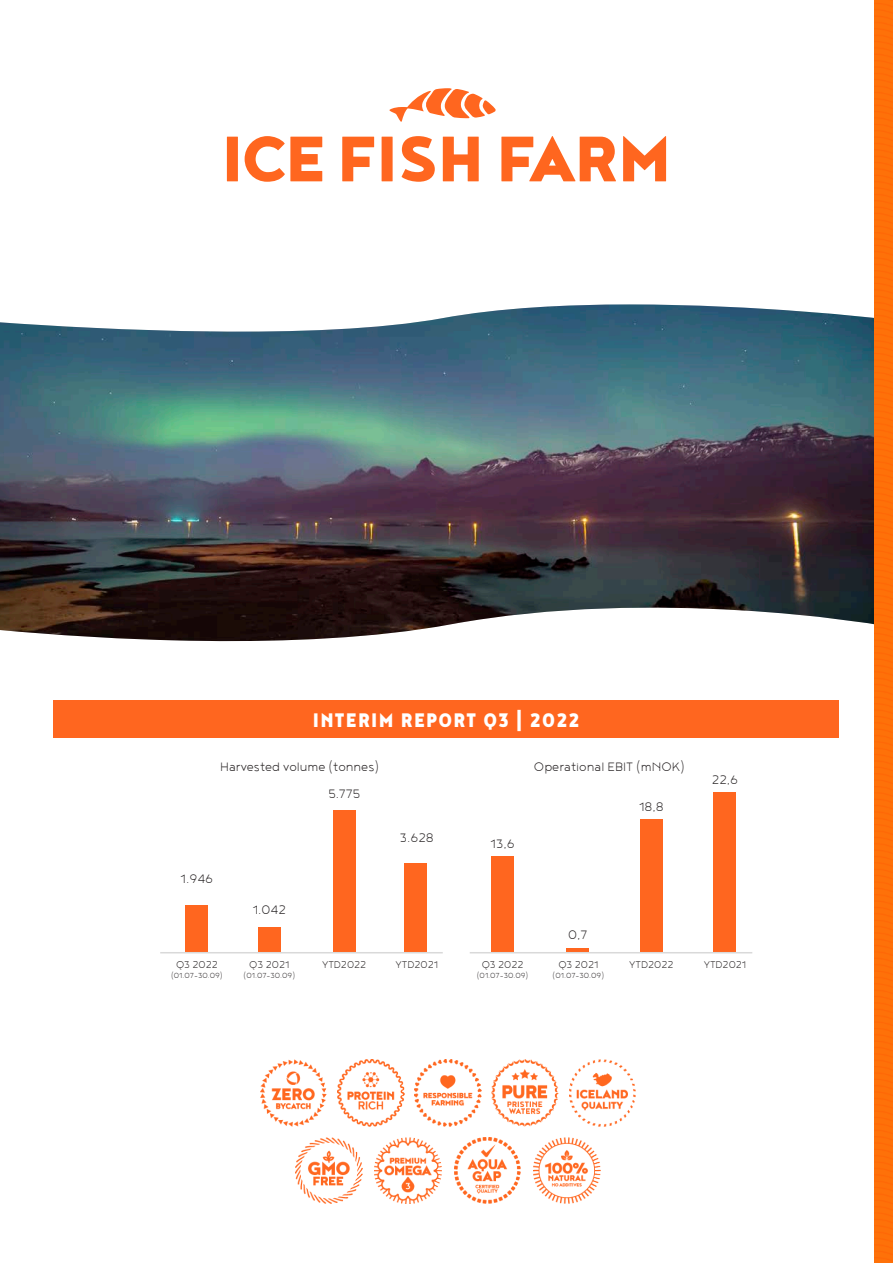
<style>
.page{position:relative;width:893px;height:1263px;background:#fff}
.page>*{position:absolute;margin:0;border:0;box-sizing:border-box;transform-origin:0 0}
.Heading_1{font:900 24px "Noyh Geometric Slim";letter-spacing:.055em;color:#fff}
.t1{font:300 15px "Noyh W01";color:#231f20}
.t2{font:300 12px "Noyh W01";color:#231f20}
.t3{font:300 9px "Noyh W01";color:#231f20}
</style>
<div class="page">
<svg style="left:389px;top:88px;width:107px;height:34px"></svg>
<div style="left:227px;top:137px;width:11px;height:44px;background:#ff661f"></div>
<svg style="left:245px;top:136px;width:77px;height:46px"></svg>
<svg style="left:342px;top:137px;width:32px;height:44px"></svg>
<div style="left:382px;top:137px;width:11px;height:44px;background:#ff661f"></div>
<svg style="left:402px;top:136px;width:33px;height:46px"></svg>
<svg style="left:443px;top:137px;width:36px;height:44px"></svg>
<svg style="left:501px;top:136px;width:115px;height:45px"></svg>
<svg style="left:623px;top:136px;width:43px;height:45px"></svg>
<div style="left:54px;top:700px;width:785px;height:37px;background:#ff661f"></div>
<img style="left:337px;top:1060px;width:67px;height:66px">
<img style="left:415px;top:1060px;width:66px;height:66px">
<img style="left:492px;top:1060px;width:66px;height:66px">
<img style="left:375px;top:1137px;width:67px;height:67px">
<img style="left:454px;top:1137px;width:67px;height:67px">
<img style="left:296px;top:1137px;width:66px;height:66px">
<img style="left:534px;top:1137px;width:66px;height:67px">
<img style="left:260px;top:1060px;width:67px;height:66px">
<img style="left:569px;top:1060px;width:67px;height:66px">
<img style="left:0;top:304px;width:875px;height:339px">
<div style="left:186px;top:905px;width:22px;height:48px;background:#ff661f"></div>
<div style="left:258px;top:927px;width:22px;height:26px;background:#ff661f"></div>
<div style="left:333px;top:810px;width:22px;height:143px;background:#ff661f"></div>
<div style="left:492px;top:856px;width:22px;height:97px;background:#ff661f"></div>
<div style="left:567px;top:948px;width:22px;height:5px;background:#ff661f"></div>
<div style="left:640px;top:820px;width:22px;height:133px;background:#ff661f"></div>
<div style="left:405px;top:863px;width:22px;height:90px;background:#ff661f"></div>
<div style="left:714px;top:792px;width:22px;height:161px;background:#ff661f"></div>
<hr style="left:160px;top:952px;width:283px;height:1px;background:#d9d9d9">
<hr style="left:470px;top:952px;width:282px;height:1px;background:#d9d9d9">
<div style="left:875px;top:0;width:18px;height:1263px;background:#fe7109"></div>
<p class="Heading_1" style="left:313px;top:705px;width:268px">INTERIM REPORT Q3 | 2022</p>
<p class="t1" style="left:220px;top:759px;width:160px">Harvested volume (tonnes)</p>
<p class="t1" style="left:534px;top:759px;width:152px">Operational EBIT (mNOK)</p>
<p class="t1" style="left:328px;top:785px;width:33px">5.775</p>
<p class="t1" style="left:400px;top:830px;width:36px">3.628</p>
<p class="t1" style="left:491px;top:836px;width:26px">13,6</p>
<p class="t1" style="left:639px;top:799px;width:26px">18,8</p>
<p class="t1" style="left:181px;top:870px;width:34px">1.946</p>
<p class="t1" style="left:253px;top:901px;width:35px">1.042</p>
<p class="t1" style="left:568px;top:927px;width:21px">0,7</p>
<p class="t1" style="left:712px;top:771px;width:28px">22,6</p>
<p class="t2" style="left:176px;top:958px;width:43px">Q3 2022</p>
<p class="t3" style="left:171px;top:971px;width:53px">(01.07-30.09)</p>
<p class="t2" style="left:249px;top:958px;width:42px">Q3 2021</p>
<p class="t3" style="left:244px;top:971px;width:53px">(01.07-30.09)</p>
<p class="t2" style="left:322px;top:958px;width:46px">YTD2022</p>
<p class="t2" style="left:482px;top:957px;width:43px">Q3 2022</p>
<p class="t3" style="left:477px;top:970px;width:53px">(01.07-30.09)</p>
<p class="t2" style="left:396px;top:958px;width:44px">YTD2021</p>
<p class="t2" style="left:704px;top:958px;width:44px">YTD2021</p>
<p class="t2" style="left:558px;top:958px;width:42px">Q3 2021</p>
<p class="t3" style="left:553px;top:971px;width:53px">(01.07-30.09)</p>
<p class="t2" style="left:629px;top:958px;width:46px">YTD2022</p>
</div>
